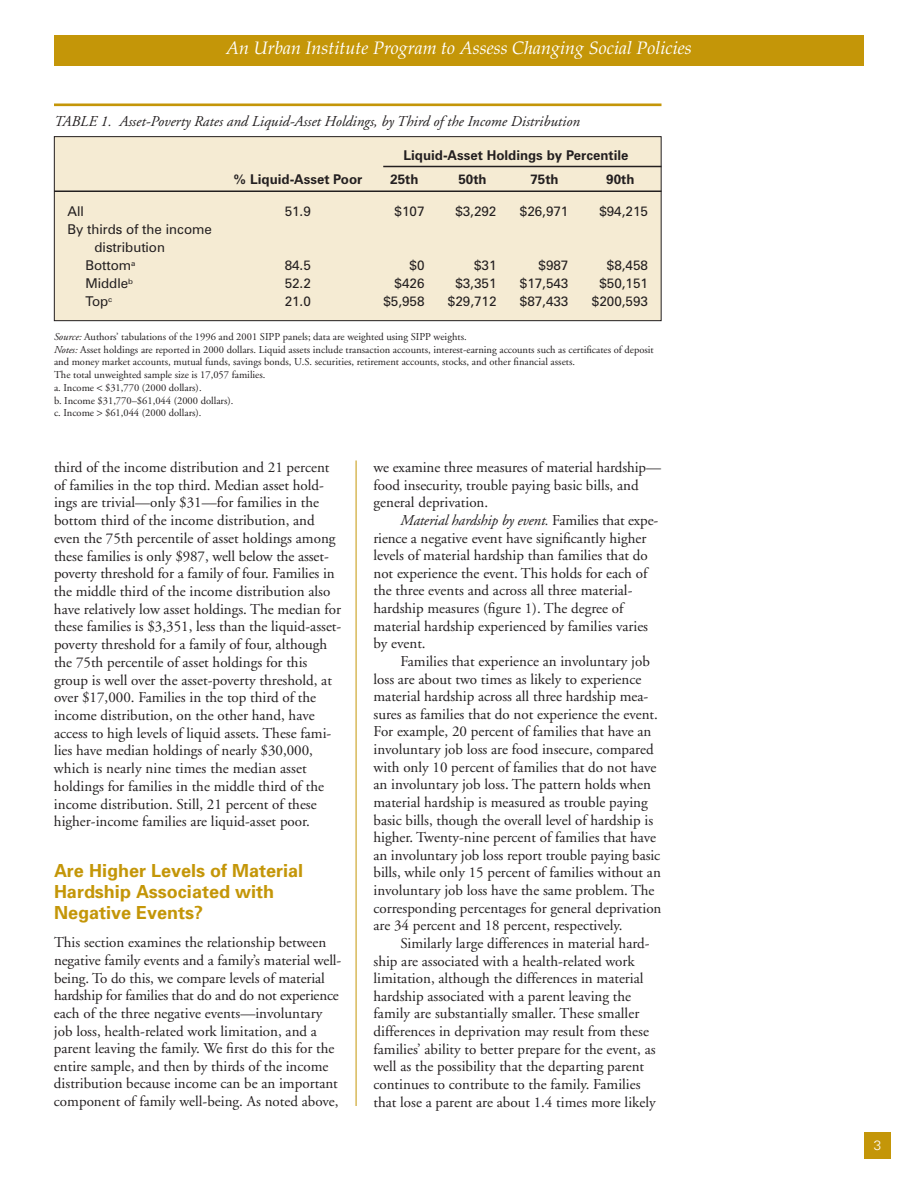
<style>
.page{position:relative;width:918px;height:1188px;background:#fff}
.page>*{position:absolute;margin:0;border:0;box-sizing:border-box;transform-origin:0 0}
.t1{font:700 18px/21px "Univers";color:#c49608}
.t2{font:italic 18px "Palatino";color:#fff}
.t3{font:15px/17.7px "Adobe Garamond";color:#231f20}
.t4{font:italic 15px "Adobe Garamond";color:#231f20}
.t5{font:13.5px "Zurich BT";color:#231f20}
.t6{font:700 13.5px "Zurich BT";color:#231f20}
.t7{font:300 13.5px "Univers";color:#fff}
.t8{font:10.5px/12.8px "Adobe Garamond";color:#231f20}
.s1{font-style:italic}
</style>
<div class="page">
<div style="left:54px;top:35px;width:810px;height:30px;background:#c49608"></div>
<div style="left:864px;top:1132px;width:27px;height:28px;background:#c49608"></div>
<hr style="left:356px;top:460px;width:1px;height:646px;background:#c49608">
<div style="left:54px;top:137px;width:607px;height:184px;background:#f5ebd3"></div>
<div style="left:54px;top:136px;width:607px;height:185px;border:1px solid #231f20"></div>
<hr style="left:54px;top:104px;width:608px;height:2px;background:#c49608">
<hr style="left:383px;top:166px;width:279px;height:1px;background:#231f20">
<hr style="left:54px;top:191px;width:608px;height:1px;background:#231f20">
<p class="t2" style="left:226px;top:41px;width:467px">An Urban Institute Program to Assess Changing Social Policies</p>
<p class="t4" style="left:54px;top:115px;width:527px">TABLE 1. Asset-Poverty Rates and Liquid-Asset Holdings, by Third of the Income Distribution</p>
<p class="t6" style="left:404px;top:150px;width:227px">Liquid-Asset Holdings by Percentile</p>
<p class="t6" style="left:233px;top:175px;width:131px">% Liquid-Asset Poor</p>
<p class="t6" style="left:390px;top:175px;width:30px">25th</p>
<p class="t6" style="left:458px;top:175px;width:30px">50th</p>
<p class="t6" style="left:530px;top:175px;width:30px">75th</p>
<p class="t6" style="left:606px;top:175px;width:30px">90th</p>
<p class="t5" style="left:68px;top:206px;width:18px">All</p>
<p class="t5" style="left:285px;top:206px;width:28px">51.9</p>
<p class="t5" style="left:395px;top:206px;width:31px">$107</p>
<p class="t5" style="left:455px;top:206px;width:43px">$3,292</p>
<p class="t5" style="left:520px;top:206px;width:50px">$26,971</p>
<p class="t5" style="left:599px;top:206px;width:50px">$94,215</p>
<p class="t5" style="left:68px;top:224px;width:146px">By thirds of the income</p>
<p class="t5" style="left:95px;top:242px;width:72px">distribution</p>
<p class="t5" style="left:86px;top:260px;width:52px">Bottom<sup>a</sup></p>
<p class="t5" style="left:285px;top:260px;width:28px">84.5</p>
<p class="t5" style="left:410px;top:260px;width:16px">$0</p>
<p class="t5" style="left:474px;top:260px;width:24px">$31</p>
<p class="t5" style="left:539px;top:260px;width:31px">$987</p>
<p class="t5" style="left:607px;top:260px;width:43px">$8,458</p>
<p class="t5" style="left:86px;top:278px;width:49px">Middle<sup>b</sup></p>
<p class="t5" style="left:285px;top:278px;width:28px">52.2</p>
<p class="t5" style="left:395px;top:278px;width:31px">$426</p>
<p class="t5" style="left:455px;top:278px;width:43px">$3,351</p>
<p class="t5" style="left:520px;top:278px;width:50px">$17,543</p>
<p class="t5" style="left:599px;top:278px;width:50px">$50,151</p>
<p class="t5" style="left:86px;top:296px;width:28px">Top<sup>c</sup></p>
<p class="t5" style="left:285px;top:296px;width:28px">21.0</p>
<p class="t5" style="left:383px;top:296px;width:43px">$5,958</p>
<p class="t5" style="left:448px;top:296px;width:50px">$29,712</p>
<p class="t5" style="left:520px;top:296px;width:50px">$87,433</p>
<p class="t5" style="left:592px;top:296px;width:58px">$200,593</p>
<p class="t8" style="left:54px;top:331px;width:601px"><span class="s1">Source:</span> Authors’ tabulations of the 1996 and 2001 SIPP panels; data are weighted using SIPP weights.<br><span class="s1">Notes:</span> Asset holdings are reported in 2000 dollars. Liquid assets include transaction accounts, interest-earning accounts such as certificates of deposit and money market accounts, mutual funds, savings bonds, U.S. securities, retirement accounts, stocks, and other financial assets.<br>The total unweighted sample size is 17,057 families.<br>a. Income $31,770 (2000 dollars).<br>b. Income $31,770–$61,044 (2000 dollars).<br>c. Income $61,044 (2000 dollars).</p>
<p class="t3" style="left:54px;top:460px;width:289px">third of the income distribution and 21 percent of families in the top third. Median asset hold&shy;ings are trivial—only $31—for families in the bottom third of the income distribution, and even the 75th percentile of asset holdings among these families is only $987, well below the asset&shy;poverty threshold for a family of four. Families in the middle third of the income distribution also have relatively low asset holdings. The median for these families is $3,351, less than the liquid-asset&shy;poverty threshold for a family of four, although the 75th percentile of asset holdings for this group is well over the asset-poverty threshold, at over $17,000. Families in the top third of the income distribution, on the other hand, have access to high levels of liquid assets. These fami&shy;lies have median holdings of nearly $30,000, which is nearly nine times the median asset holdings for families in the middle third of the income distribution. Still, 21 percent of these higher-income families are liquid-asset poor.</p>
<p class="t1" style="left:54px;top:862px;width:251px">Are Higher Levels of Material<br>Hardship Associated with<br>Negative Events?</p>
<p class="t3" style="left:54px;top:935px;width:289px">This section examines the relationship between negative family events and a family’s material well&shy;being. To do this, we compare levels of material hardship for families that do and do not experience each of the three negative events—involuntary job loss, health-related work limitation, and a parent leaving the family. We first do this for the entire sample, and then by thirds of the income distribution because income can be an important component of family well-being. As noted above,</p>
<p class="t3" style="left:374px;top:460px;width:289px">we examine three measures of material hardship— food insecurity, trouble paying basic bills, and general deprivation.</p>
<p class="t3" style="left:374px;top:513px;width:286px;text-indent:27px"><span class="s1">Material hardship by event.</span> Families that expe&shy;rience a negative event have significantly higher levels of material hardship than families that do not experience the event. This holds for each of the three events and across all three material&shy;hardship measures (figure 1). The degree of material hardship experienced by families varies by event.</p>
<p class="t3" style="left:374px;top:654px;width:290px;text-indent:27px">Families that experience an involuntary job loss are about two times as likely to experience material hardship across all three hardship mea&shy;sures as families that do not experience the event.<br>For example, 20 percent of families that have an involuntary job loss are food insecure, compared with only 10 percent of families that do not have an involuntary job loss. The pattern holds when material hardship is measured as trouble paying basic bills, though the overall level of hardship is higher. Twenty-nine percent of families that have an involuntary job loss report trouble paying basic bills, while only 15 percent of families without an involuntary job loss have the same problem. The corresponding percentages for general deprivation are 34 percent and 18 percent, respectively.</p>
<p class="t3" style="left:374px;top:936px;width:284px;text-indent:27px">Similarly large differences in material hard&shy;ship are associated with a health-related work limitation, although the differences in material hardship associated with a parent leaving the family are substantially smaller. These smaller differences in deprivation may result from these families’ ability to better prepare for the event, as well as the possibility that the departing parent continues to contribute to the family. Families that lose a parent are about 1.4 times more likely</p>
<p class="t7" style="left:874px;top:1140px;width:9px">3</p>
</div>
